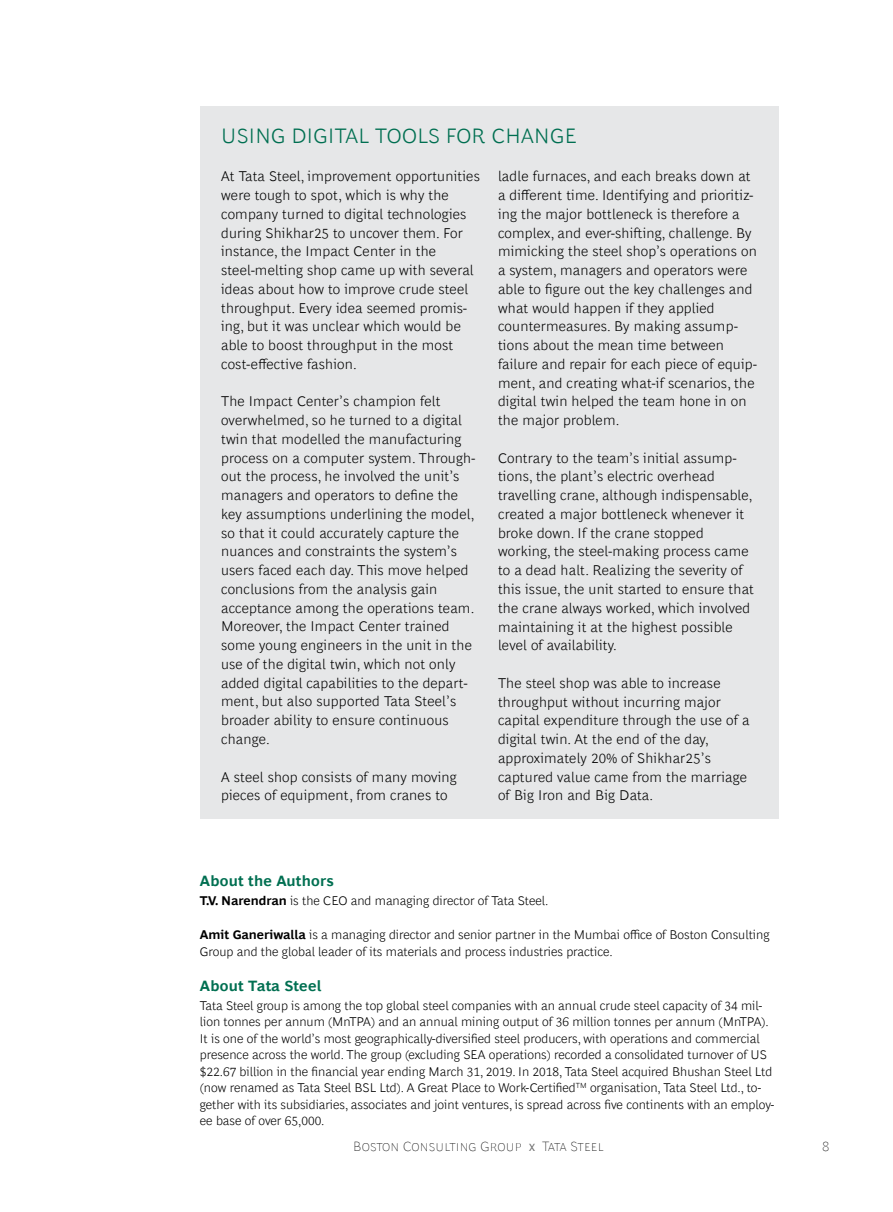
<style>
.page{position:relative;width:893px;height:1212px;background:#fff}
.page>*{position:absolute;margin:0;border:0;box-sizing:border-box;transform-origin:0 0}
.t1{font:300 21px "Henderson BCG Sans";letter-spacing:.015em;color:#006f51}
.t2{font:700 15px "Henderson BCG Sans";letter-spacing:.015em;color:#006f51}
.t3{font:300 14.25px/18.8px "Henderson BCG Sans";letter-spacing:.015em;color:#000}
.t4{font:100 13.5px "Henderson BCG Sans";letter-spacing:.01em;color:#000}
.t5{font:300 12.75px/16.5px "Henderson BCG Sans";color:#000}
.s1{font-weight:700}
.s2{font-weight:400;font-size:10.5px;color:#707070}
</style>
<div class="page">
<div style="left:200px;top:106px;width:578px;height:713px;background:#e6e7e8"></div>
<h1 class="t1" style="left:221px;top:120px;width:357px">USING DIGITAL TOOLS FOR CHANGE</h1>
<p class="t3" style="left:221px;top:166px;width:260px">At Tata Steel, improvement opportunities were tough to spot, which is why the company turned to digital technologies during Shikhar25 to uncover them. For instance, the Impact Center in the steel-melting shop came up with several ideas about how to improve crude steel throughput. Every idea seemed promis&shy;ing, but it was unclear which would be able to boost throughput in the most cost-effective fashion.</p>
<p class="t3" style="left:221px;top:391px;width:255px">The Impact Center’s champion felt overwhelmed, so he turned to a digital twin that modelled the manufacturing process on a computer system. Through&shy;out the process, he involved the unit’s managers and operators to define the key assumptions underlining the model, so that it could accurately capture the nuances and constraints the system’s users faced each day. This move helped conclusions from the analysis gain acceptance among the operations team.<br>Moreover, the Impact Center trained some young engineers in the unit in the use of the digital twin, which not only added digital capabilities to the depart&shy;ment, but also supported Tata Steel’s broader ability to ensure continuous change.</p>
<p class="t3" style="left:221px;top:766px;width:237px">A steel shop consists of many moving pieces of equipment, from cranes to</p>
<p class="t3" style="left:498px;top:166px;width:260px">ladle furnaces, and each breaks down at a different time. Identifying and prioritiz&shy;ing the major bottleneck is therefore a complex, and ever-shifting, challenge. By mimicking the steel shop’s operations on a system, managers and operators were able to figure out the key challenges and what would happen if they applied countermeasures. By making assump&shy;tions about the mean time between failure and repair for each piece of equip&shy;ment, and creating what-if scenarios, the digital twin helped the team hone in on the major problem.</p>
<p class="t3" style="left:498px;top:447px;width:257px">Contrary to the team’s initial assump&shy;tions, the plant’s electric overhead travelling crane, although indispensable, created a major bottleneck whenever it broke down. If the crane stopped working, the steel-making process came to a dead halt. Realizing the severity of this issue, the unit started to ensure that the crane always worked, which involved maintaining it at the highest possible level of availability.</p>
<p class="t3" style="left:498px;top:672px;width:253px">The steel shop was able to increase throughput without incurring major capital expenditure through the use of a digital twin. At the end of the day, approximately 20% of Shikhar25’s captured value came from the marriage of Big Iron and Big Data.</p>
<p class="t2" style="left:200px;top:870px;width:135px">About the Authors</p>
<p class="t5" style="left:200px;top:891px;width:350px"><span class="s1">T.V. Narendran</span> is the CEO and managing director of Tata Steel.</p>
<p class="t5" style="left:200px;top:925px;width:571px"><span class="s1">Amit Ganeriwalla</span> is a managing director and senior partner in the Mumbai office of Boston Consulting<br>Group and the global leader of its materials and process industries practice.</p>
<p class="t2" style="left:200px;top:975px;width:123px">About Tata Steel</p>
<p class="t5" style="left:200px;top:996px;width:576px">Tata Steel group is among the top global steel companies with an annual crude steel capacity of 34 mil&shy;lion tonnes per annum (MnTPA) and an annual mining output of 36 million tonnes per annum (MnTPA).<br>It is one of the world’s most geographically-diversified steel producers, with operations and commercial presence across the world. The group (excluding SEA operations) recorded a consolidated turnover of US $22.67 billion in the financial year ending March 31, 2019. In 2018, Tata Steel acquired Bhushan Steel Ltd (now renamed as Tata Steel BSL Ltd). A Great Place to Work-Certified<sup>TM</sup> organisation, Tata Steel Ltd., to&shy;gether with its subsidiaries, associates and joint ventures, is spread across five continents with an employ&shy;ee base of over 65,000.</p>
<p class="t4" style="left:353px;top:1136px;width:252px">Boston Consulting Group <span class="s2">X</span> Tata Steel</p>
<p class="t4" style="left:822px;top:1136px;width:9px">8</p>
</div>
